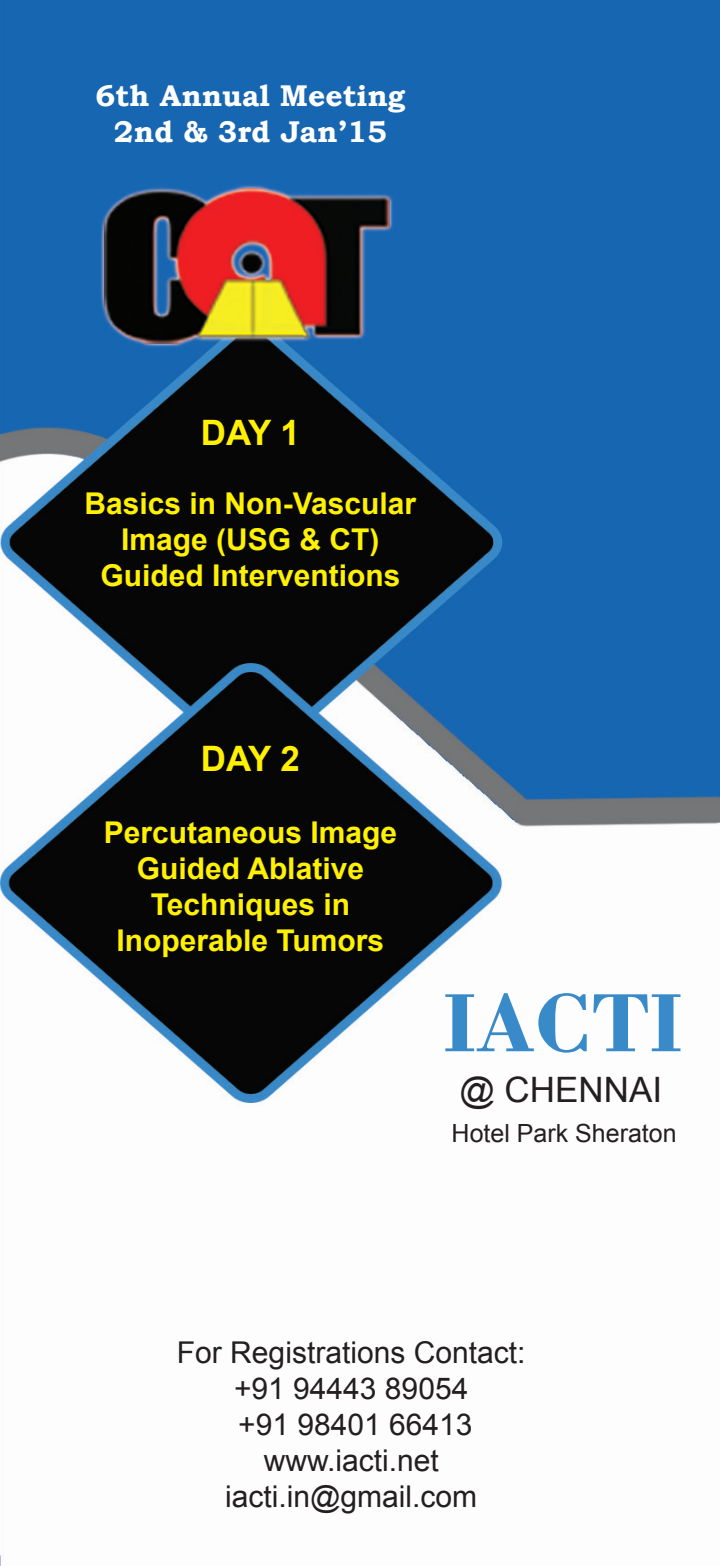
<style>
.page{position:relative;width:720px;height:1566px;background:#fff}
.page>*{position:absolute;margin:0;border:0;box-sizing:border-box;transform-origin:0 0}
.t1{font:700 87.5px "Bodoni BT";color:#388ac9}
.t2{font:700 35px "Arial";letter-spacing:-.045em;color:#fff101}
.t3{font:35px "Arial";color:#231f20}
.t4{font:700 30px "Arial";color:#fff101}
.t5{font:30px "Arial";color:#231f20}
.t6{font:700 30px "Bookman Old Style";color:#fff}
.t7{font:25px "Arial";color:#231f20}
</style>
<div class="page">
<img style="left:0;top:0;width:720px;height:1565px">
<p class="t6" style="left:96px;top:74px;width:311px">6th Annual Meeting</p>
<p class="t6" style="left:114px;top:110px;width:275px">2nd &amp; 3rd Jan’15</p>
<p class="t2" style="left:201px;top:407px;width:101px">DAY 1</p>
<p class="t4" style="left:85px;top:482px;width:333px">Basics in Non-Vascular</p>
<p class="t4" style="left:121px;top:518px;width:260px">Image (USG &amp; CT)</p>
<p class="t4" style="left:100px;top:554px;width:302px">Guided Interventions</p>
<p class="t2" style="left:201px;top:734px;width:101px">DAY 2</p>
<p class="t4" style="left:104px;top:811px;width:295px">Percutaneous Image</p>
<p class="t4" style="left:137px;top:847px;width:229px">Guided Ablative</p>
<p class="t4" style="left:151px;top:883px;width:201px">Techniques in</p>
<p class="t4" style="left:117px;top:919px;width:269px">Inoperable Tumors</p>
<p class="t1" style="left:443px;top:968px;width:241px">IACTI</p>
<p class="t3" style="left:459px;top:1065px;width:204px">@ CHENNAI</p>
<p class="t7" style="left:452px;top:1115px;width:227px">Hotel Park Sheraton</p>
<p class="t5" style="left:177px;top:1331px;width:350px">For Registrations Contact:</p>
<p class="t5" style="left:234px;top:1367px;width:236px">+91 94443 89054</p>
<p class="t5" style="left:238px;top:1403px;width:236px">+91 98401 66413</p>
<p class="t5" style="left:264px;top:1439px;width:177px">www.iacti.net</p>
<p class="t5" style="left:225px;top:1475px;width:254px">iacti.in@gmail.com</p>
</div>
